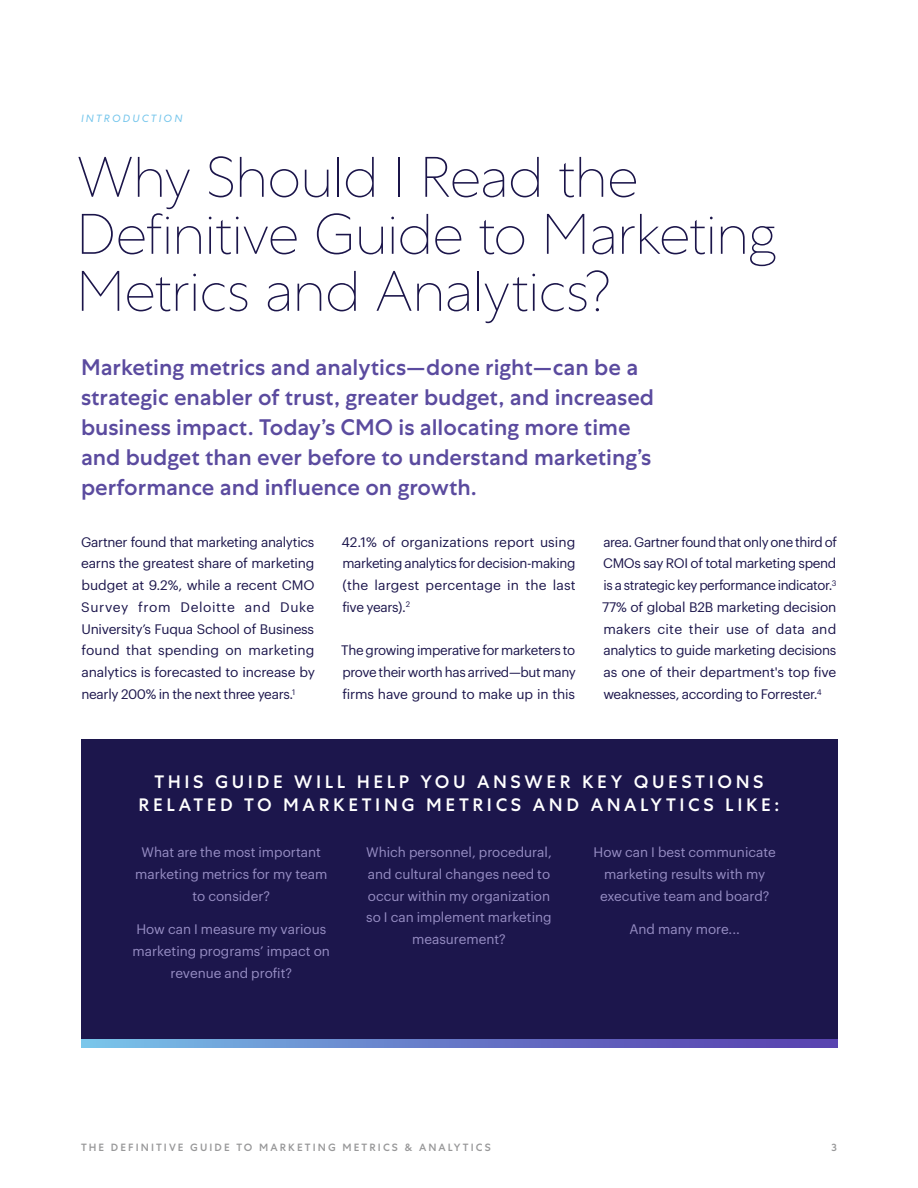
<style>
.page{position:relative;width:918px;height:1188px;background:#fff}
.page>*{position:absolute;margin:0;border:0;box-sizing:border-box;transform-origin:0 0}
.t1{font:100 57px/57px "Centra No 1";letter-spacing:-.015em;color:#1b154a}
.t2{font:500 22.5px/30px "Centra No 1";color:#5b4b9f}
.t3{font:500 18px/24px "Centra No 1";letter-spacing:.2em;color:#fff;text-align:center}
.t4{font:13.5px/21.8px "Graphik";letter-spacing:-.025em;color:#1c164c;text-align:justify}
.t5{font:13.5px/21.8px "Graphik";color:#978ec4;text-align:center}
.t6{font:500 10.5px "Centra No 1";letter-spacing:.2em;color:#989899}
.t7{font:italic 10.5px "Centra No 1";letter-spacing:.2em;color:#76c6ec}
</style>
<div class="page">
<div style="left:81px;top:740px;width:756px;height:308px;background:#1c164c"></div>
<svg style="left:81px;top:1040px;width:756px;height:8px;background:#677bc9"></svg>
<p class="t7" style="left:81px;top:112px;width:103px">INTRODUCTION</p>
<h1 class="t1" style="left:76px;top:149px;width:701px">Why Should I Read the<br>Definitive Guide to Marketing<br>Metrics and Analytics?</h1>
<p class="t2" style="left:81px;top:352px;width:575px">Marketing metrics and analytics—done right—can be a strategic enabler of trust, greater budget, and increased business impact. Today’s CMO is allocating more time and budget than ever before to understand marketing’s performance and influence on growth.</p>
<p class="t4" style="left:602px;top:530px;width:236px">area. Gartner found that only one third of CMOs say ROI of total marketing spend is a strategic key performance indicator.<sup>3<br></sup>77% of global B2B marketing decision makers cite their use of data and analytics to guide marketing decisions as one of their department's top five weaknesses, according to Forrester.<sup>4</sup></p>
<p class="t4" style="left:81px;top:530px;width:235px">Gartner found that marketing analytics earns the greatest share of marketing budget at 9.2%, while a recent CMO Survey from Deloitte and Duke University’s Fuqua School of Business found that spending on marketing analytics is forecasted to increase by nearly 200% in the next three years.<sup>1</sup></p>
<p class="t4" style="left:341px;top:530px;width:236px">42.1% of organizations report using marketing analytics for decision-making (the largest percentage in the last five years).<sup>2</sup></p>
<p class="t4" style="left:341px;top:639px;width:236px">The growing imperative for marketers to prove their worth has arrived—but many firms have ground to make up in this</p>
<h3 class="t3" style="left:139px;top:769px;width:642px">THIS GUIDE WILL HELP YOU ANSWER KEY QUESTIONS<br>RELATED TO MARKETING METRICS AND ANALYTICS LIKE:</h3>
<p class="t5" style="left:135px;top:840px;width:194px">What are the most important marketing metrics for my team to consider?</p>
<p class="t5" style="left:133px;top:917px;width:199px">How can I measure my various marketing programs’ impact on revenue and profit?</p>
<p class="t5" style="left:366px;top:840px;width:187px">Which personnel, procedural, and cultural changes need to occur within my organization so I can implement marketing measurement?</p>
<p class="t5" style="left:594px;top:840px;width:184px">How can I best communicate marketing results with my executive team and board?</p>
<p class="t5" style="left:629px;top:917px;width:112px">And many more...</p>
<p class="t6" style="left:81px;top:1141px;width:411px">THE DEFINITIVE GUIDE TO MARKETING METRICS &amp; ANALYTICS</p>
<p class="t6" style="left:832px;top:1141px;width:7px">3</p>
</div>
